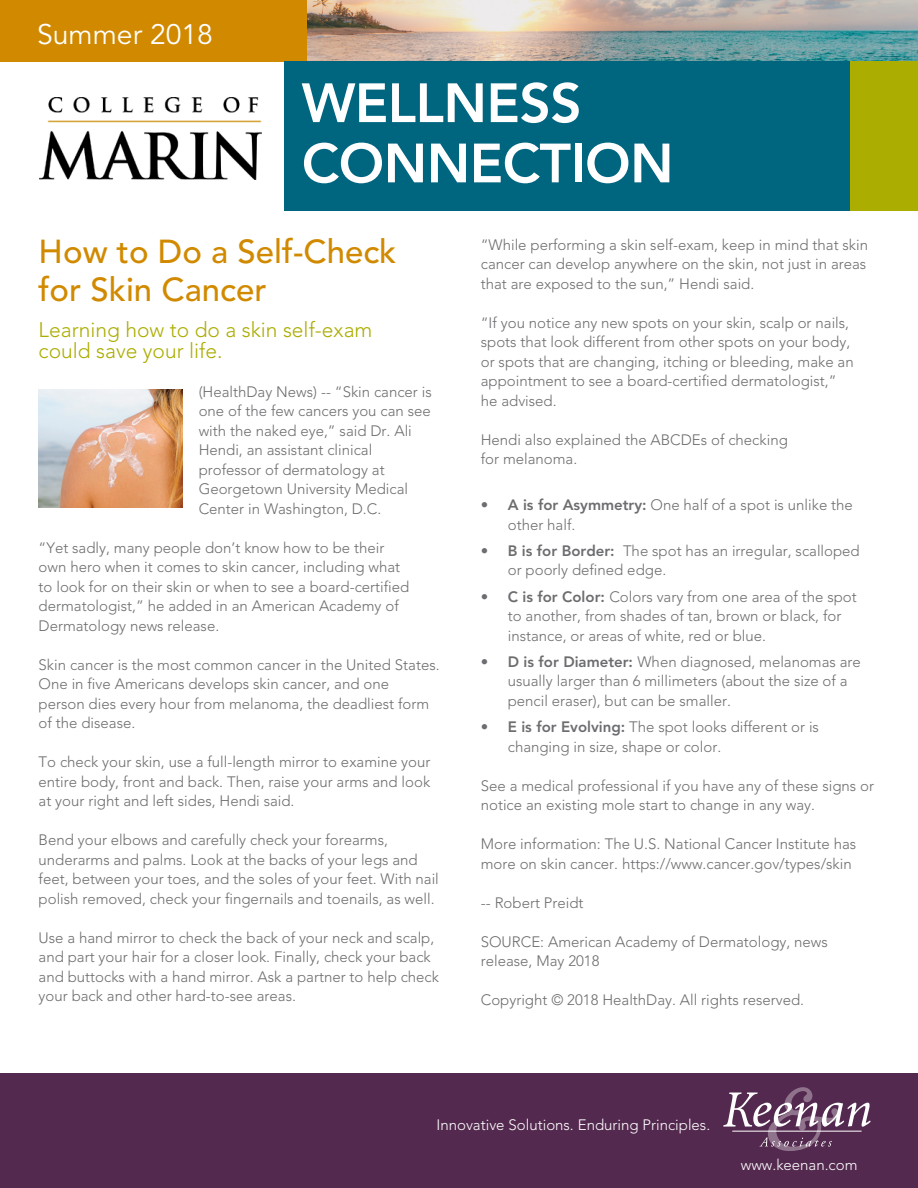
<style>
.page{position:relative;width:918px;height:1188px;background:#fff}
.page>*{position:absolute;margin:0;border:0;box-sizing:border-box;transform-origin:0 0}
.t1{font:800 54.75px/60.3px "Avenir LT Std";letter-spacing:-.01em;color:#fff}
.t2{font:500 33px/37.5px "Avenir LT Std";color:#d18a00}
.t3{font:28.05px "Avenir LT Std";color:#fff}
.t4{font:300 21px/21px "Avenir LT Std";color:#abad00}
.Paragraph_Style_1{font:300 15px/19.5px "Avenir LT Std";color:#6c6d70}
.t5{font:300 15px "Avenir LT Std";color:#fff}
.s1{font-weight:800}
</style>
<div class="page">
<div style="left:0;top:0;width:312px;height:62px;background:#d18a00"></div>
<div style="left:0;top:1073px;width:918px;height:115px;background:#54294f"></div>
<svg style="left:723px;top:1087px;width:148px;height:64px"></svg>
<hr style="left:732px;top:1131px;width:130px;height:1px;background:#fff">
<img style="left:308px;top:0;width:610px;height:62px">
<img style="left:39px;top:390px;width:144px;height:118px">
<div style="left:284px;top:62px;width:566px;height:149px;background:#006680"></div>
<div style="left:850px;top:62px;width:68px;height:149px;background:#abad00"></div>
<img style="left:39px;top:97px;width:223px;height:82px">
<p class="t3" style="left:37px;top:18px;width:177px">Summer 2018</p>
<p class="t1" style="left:302px;top:73px;width:373px">WELLNESS<br>CONNECTION</p>
<p class="t2" style="left:39px;top:234px;width:359px">How to Do a Self-Check for Skin Cancer</p>
<p class="t4" style="left:39px;top:319px;width:335px">Learning how to do a skin self-exam could save your life.</p>
<p class="Paragraph_Style_1" style="left:199px;top:382px;width:235px">(HealthDay News) -- “Skin cancer is one of the few cancers you can see with the naked eye,” said Dr. Ali<br>Hendi, an assistant clinical professor of dermatology at<br>Georgetown University Medical<br>Center in Washington, D.C.</p>
<p class="Paragraph_Style_1" style="left:39px;top:538px;width:372px">“Yet sadly, many people don’t know how to be their own hero when it comes to skin cancer, including what to look for on their skin or when to see a board-certified dermatologist,” he added in an American Academy of Dermatology news release.</p>
<p class="Paragraph_Style_1" style="left:39px;top:655px;width:403px">Skin cancer is the most common cancer in the United States.<br>One in five Americans develops skin cancer, and one<br>person dies every hour from melanoma, the deadliest form of the disease.</p>
<p class="Paragraph_Style_1" style="left:39px;top:753px;width:393px;text-align:justify">To check your skin, use a full-length mirror to examine your entire body, front and back. Then, raise your arms and look at your right and left sides, Hendi said.</p>
<p class="Paragraph_Style_1" style="left:39px;top:831px;width:402px">Bend your elbows and carefully check your forearms, underarms and palms. Look at the backs of your legs and feet, between your toes, and the soles of your feet. With nail polish removed, check your fingernails and toenails, as well.</p>
<p class="Paragraph_Style_1" style="left:39px;top:928px;width:402px">Use a hand mirror to check the back of your neck and scalp, and part your hair for a closer look. Finally, check your back and buttocks with a hand mirror. Ask a partner to help check your back and other hard-to-see areas.</p>
<p class="Paragraph_Style_1" style="left:481px;top:235px;width:389px">“While performing a skin self-exam, keep in mind that skin cancer can develop anywhere on the skin, not just in areas that are exposed to the sun,” Hendi said.</p>
<p class="Paragraph_Style_1" style="left:481px;top:313px;width:374px">“If you notice any new spots on your skin, scalp or nails, spots that look different from other spots on your body, or spots that are changing, itching or bleeding, make an appointment to see a board-certified dermatologist,” he advised.</p>
<p class="Paragraph_Style_1" style="left:481px;top:430px;width:309px">Hendi also explained the ABCDEs of checking for melanoma.</p>
<p class="Paragraph_Style_1" style="left:508px;top:495px;width:347px;text-indent:-27px"><span class="s1">• A is for Asymmetry:</span> One half of a spot is unlike the other half.</p>
<p class="Paragraph_Style_1" style="left:508px;top:541px;width:354px;text-indent:-27px"><span class="s1">• B is for Border:</span> The spot has an irregular, scalloped or poorly defined edge.</p>
<p class="Paragraph_Style_1" style="left:508px;top:587px;width:351px;text-indent:-27px"><span class="s1">• C is for Color:</span> Colors vary from one area of the spot to another, from shades of tan, brown or black, for instance, or areas of white, red or blue.</p>
<p class="Paragraph_Style_1" style="left:508px;top:652px;width:355px;text-indent:-27px"><span class="s1">• D is for Diameter:</span> When diagnosed, melanomas are usually larger than 6 millimeters (about the size of a pencil eraser), but can be smaller.</p>
<p class="Paragraph_Style_1" style="left:508px;top:717px;width:313px;text-indent:-27px"><span class="s1">• E is for Evolving:</span> The spot looks different or is changing in size, shape or color.</p>
<p class="Paragraph_Style_1" style="left:481px;top:776px;width:395px">See a medical professional if you have any of these signs or notice an existing mole start to change in any way.</p>
<p class="Paragraph_Style_1" style="left:481px;top:834px;width:377px">More information: The U.S. National Cancer Institute has more on skin cancer. https://www.cancer.gov/types/skin</p>
<p class="Paragraph_Style_1" style="left:481px;top:893px;width:104px">-- Robert Preidt</p>
<p class="Paragraph_Style_1" style="left:481px;top:932px;width:349px">SOURCE: American Academy of Dermatology, news release, May 2018</p>
<p class="Paragraph_Style_1" style="left:481px;top:990px;width:325px">Copyright © 2018 HealthDay. All rights reserved.</p>
<p class="t5" style="left:437px;top:1116px;width:275px">Innovative Solutions. Enduring Principles.</p>
<p class="t5" style="left:741px;top:1156px;width:118px">www.keenan.com</p>
</div>
